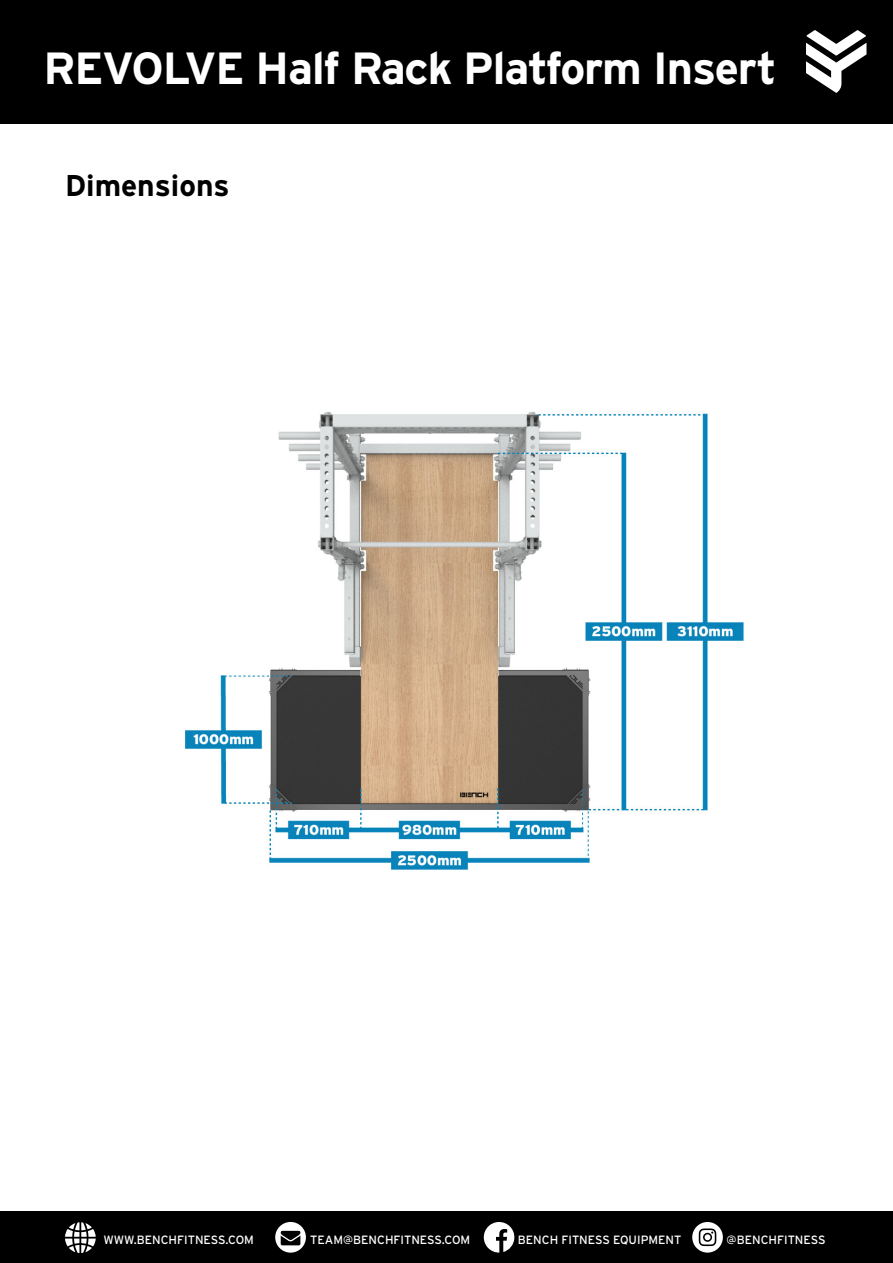
<style>
.page{position:relative;width:893px;height:1263px;background:#fff}
.page>*{position:absolute;margin:0;border:0;box-sizing:border-box;transform-origin:0 0}
.t1{font:700 45px "Interstate";letter-spacing:-.025em;color:#fff}
.t2{font:700 30px "Interstate";color:#000}
.t3{font:12px "Interstate";color:#fff}
</style>
<div class="page">
<div style="left:0;top:0;width:893px;height:123px;background:#000"></div>
<svg style="left:806px;top:30px;width:60px;height:63px"></svg>
<div style="left:0;top:1212px;width:893px;height:51px;background:#000"></div>
<svg style="left:275px;top:1222px;width:31px;height:30px"></svg>
<svg style="left:484px;top:1222px;width:31px;height:30px"></svg>
<svg style="left:692px;top:1222px;width:31px;height:30px"></svg>
<svg style="left:65px;top:1222px;width:31px;height:31px"></svg>
<img style="left:185px;top:412px;width:559px;height:458px">
<h1 class="t1" style="left:44px;top:43px;width:735px">REVOLVE Half Rack Platform Insert</h1>
<h2 class="t2" style="left:65px;top:169px;width:166px">Dimensions</h2>
<p class="t3" style="left:104px;top:1233px;width:152px">WWW.BENCHFITNESS.COM</p>
<p class="t3" style="left:310px;top:1233px;width:162px">TEAM@BENCHFITNESS.COM</p>
<p class="t3" style="left:518px;top:1233px;width:165px">BENCH FITNESS EQUIPMENT</p>
<p class="t3" style="left:727px;top:1233px;width:100px">@BENCHFITNESS</p>
</div>
